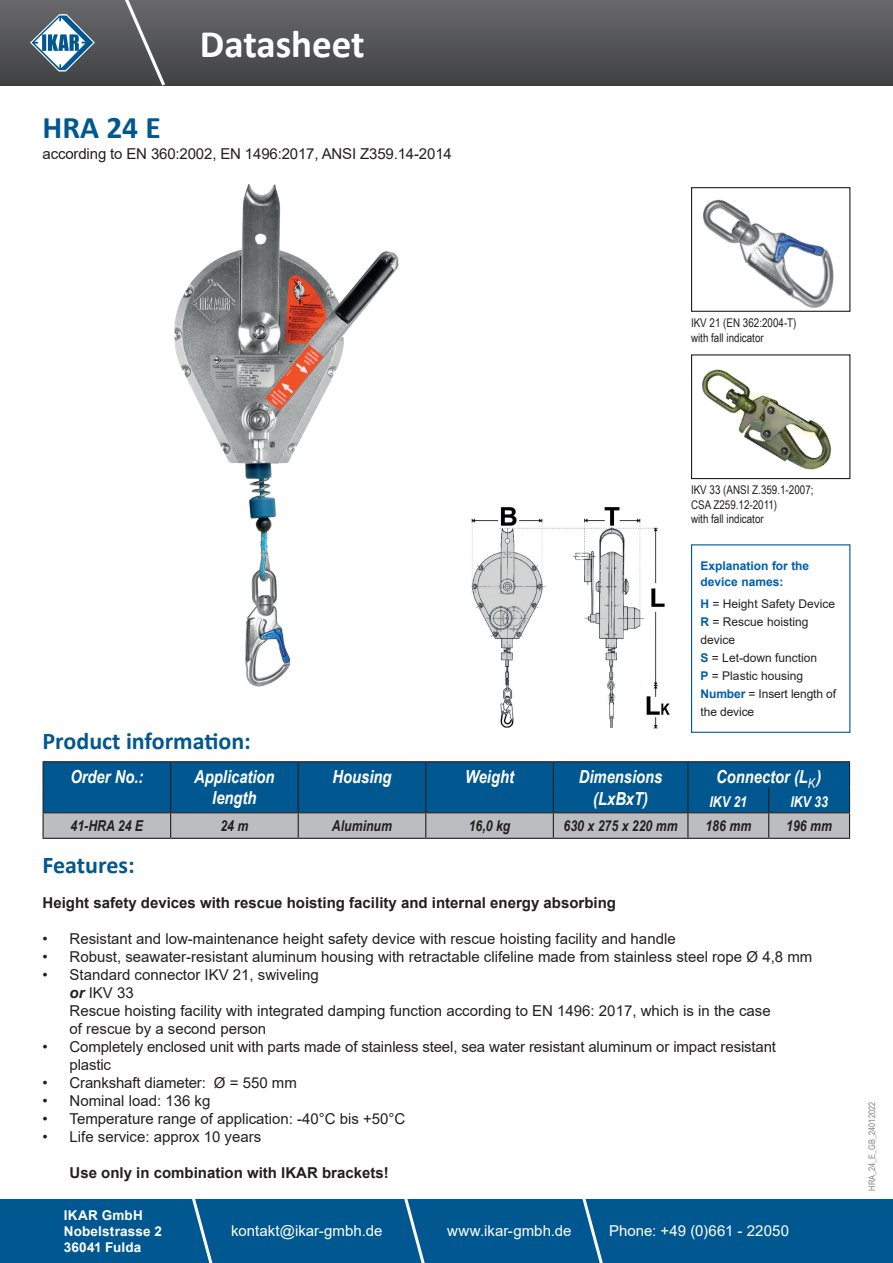
<style>
.page{position:relative;width:893px;height:1263px;background:#fff}
.page>*{position:absolute;margin:0;border:0;box-sizing:border-box;transform-origin:0 0}
.t1{font:700 39px "Calibri";color:#fff}
.t2{font:700 31.5px "Calibri";color:#015890}
.t3{font:700 24px "Calibri";color:#015890}
.t4{font:italic 700 18px/21px "Arial Narrow";color:#fff;text-align:center}
.t5{font:15px/18px "Arial";color:#231f20}
.t6{font:700 15px "Arial";color:#231f20}
.t7{font:15px "Arial";letter-spacing:.005em;color:#fff}
.t8{font:italic 700 15px "Arial Narrow";color:#231f20}
.t9{font:italic 700 15px "Arial Narrow";color:#fff}
.t10{font:700 13.5px/16.2px "Arial";letter-spacing:.015em;color:#fff}
.t11{font:12px/18px "Arial";color:#231f20}
.t12{font:12px/14.4px "Arial Narrow";color:#231f20}
.t13{font:700 12px/16.5px "Arial";color:#015dac}
.t14{font:9px "Arial Narrow";color:#808285}
.s1{font-weight:700;color:#015dac}
.s2{font-weight:700;font-style:italic}
</style>
<div class="page">
<img style="left:174px;top:184px;width:225px;height:503px">
<div style="left:0;top:0;width:893px;height:85px;background:linear-gradient(to bottom,#69696c,#404142)"></div>
<svg style="left:117px;top:0;width:51px;height:86px;background:#5f6061"></svg>
<svg style="left:30px;top:14px;width:65px;height:58px"></svg>
<div style="left:0;top:1199px;width:893px;height:64px;background:#015890"></div>
<svg style="left:192px;top:1199px;width:21px;height:64px"></svg>
<svg style="left:404px;top:1199px;width:21px;height:64px"></svg>
<svg style="left:582px;top:1199px;width:21px;height:64px"></svg>
<img style="left:702px;top:199px;width:132px;height:109px">
<div style="left:691px;top:187px;width:159px;height:125px;border:1px solid #231f20"></div>
<img style="left:701px;top:369px;width:131px;height:101px">
<div style="left:691px;top:354px;width:159px;height:125px;border:1px solid #231f20"></div>
<img style="left:471px;top:507px;width:199px;height:222px">
<div style="left:691px;top:544px;width:159px;height:189px;border:1px solid #015890"></div>
<hr style="left:43px;top:838px;width:128px;height:1px;background:#231f20">
<hr style="left:171px;top:838px;width:127px;height:1px;background:#231f20">
<hr style="left:298px;top:838px;width:128px;height:1px;background:#231f20">
<hr style="left:426px;top:838px;width:127px;height:1px;background:#231f20">
<hr style="left:553px;top:838px;width:135px;height:1px;background:#231f20">
<hr style="left:688px;top:838px;width:81px;height:1px;background:#231f20">
<hr style="left:769px;top:838px;width:81px;height:1px;background:#231f20">
<hr style="left:43px;top:761px;width:128px;height:1px;background:#231f20">
<hr style="left:171px;top:761px;width:127px;height:1px;background:#231f20">
<hr style="left:298px;top:761px;width:128px;height:1px;background:#231f20">
<hr style="left:426px;top:761px;width:127px;height:1px;background:#231f20">
<hr style="left:553px;top:761px;width:135px;height:1px;background:#231f20">
<hr style="left:688px;top:761px;width:81px;height:1px;background:#231f20">
<hr style="left:769px;top:761px;width:81px;height:1px;background:#231f20">
<svg style="left:43px;top:762px;width:807px;height:76px;background:#3d779c"></svg>
<hr style="left:43px;top:812px;width:128px;height:1px;background:#231f20">
<hr style="left:171px;top:812px;width:127px;height:1px;background:#231f20">
<hr style="left:298px;top:812px;width:128px;height:1px;background:#231f20">
<hr style="left:426px;top:812px;width:127px;height:1px;background:#231f20">
<hr style="left:553px;top:812px;width:135px;height:1px;background:#231f20">
<hr style="left:688px;top:812px;width:81px;height:1px;background:#231f20">
<hr style="left:769px;top:812px;width:81px;height:1px;background:#231f20">
<h1 class="t1" style="left:256px;top:17px;width:117px">enblatt</h1>
<h1 class="t1" style="left:200px;top:17px;width:166px">Datasheet</h1>
<h1 class="t1" style="left:346px;top:17px;width:27px">t</h1>
<h1 class="t1" style="left:346px;top:17px;width:27px">t</h1>
<h2 class="t2" style="left:43px;top:106px;width:120px">HRA 24 E</h2>
<p class="t5" style="left:43px;top:145px;width:411px">according to EN 360:2002, EN 1496:2017, ANSI Z359.14-2014</p>
<p class="t12" style="left:691px;top:315px;width:107px;line-height:15px">IKV 21 (EN 362:2004-T) with fall indicator</p>
<p class="t12" style="left:691px;top:482px;width:124px">IKV 33 (ANSI Z.359.1-2007;<br>CSA Z259.12-2011)<br>with fall indicator</p>
<h3 class="t3" style="left:43px;top:724px;width:210px">Product information:</h3>
<p class="t13" style="left:701px;top:557px;width:110px">Explanation for the device names:</p>
<p class="t11" style="left:701px;top:595px;width:137px"><span class="s1">H</span> = Height Safety Device<br><span class="s1">R</span> = Rescue hoisting device<br><span class="s1">S</span> = Let-down function<br><span class="s1">P</span> = Plastic housing<br><span class="s1">Number</span> = Insert length of the device</p>
<p class="t4" style="left:70px;top:766px;width:74px">Order No.:</p>
<p class="t4" style="left:194px;top:766px;width:82px">Application length</p>
<p class="t4" style="left:332px;top:766px;width:61px">Housing</p>
<p class="t4" style="left:465px;top:766px;width:50px">Weight</p>
<p class="t4" style="left:579px;top:765px;width:85px;line-height:21.6px">Dimensions (LxBxT)</p>
<p class="t4" style="left:716px;top:766px;width:107px">Connector (L<sub>K</sub>)</p>
<p class="t9" style="left:709px;top:790px;width:39px">IKV 21</p>
<p class="t9" style="left:790px;top:790px;width:39px">IKV 33</p>
<p class="t8" style="left:71px;top:814px;width:74px">41-HRA 24 E</p>
<p class="t8" style="left:220px;top:814px;width:30px">24 m</p>
<p class="t8" style="left:332px;top:814px;width:62px">Aluminum</p>
<p class="t8" style="left:469px;top:814px;width:43px">16,0 kg</p>
<p class="t8" style="left:564px;top:814px;width:116px">630 x 275 x 220 mm</p>
<p class="t8" style="left:705px;top:814px;width:47px">186 mm</p>
<p class="t8" style="left:786px;top:814px;width:47px">196 mm</p>
<h3 class="t3" style="left:43px;top:848px;width:94px">Features:</h3>
<p class="t6" style="left:43px;top:892px;width:575px">Height safety devices with rescue hoisting facility and internal energy absorbing</p>
<p class="t5" style="left:43px;top:930px;width:635px">• Resistant and low-maintenance height safety device with rescue hoisting facility and handle</p>
<p class="t5" style="left:43px;top:948px;width:771px">• Robust, seawater-resistant aluminum housing with retractable clifeline made from stainless steel rope Ø 4,8 mm</p>
<p class="t5" style="left:70px;top:966px;width:703px;text-indent:-27px">• Standard connector IKV 21, swiveling<br><span class="s2">or</span> IKV 33<br>Rescue hoisting facility with integrated damping function according to EN 1496: 2017, which is in the case of rescue by a second person</p>
<p class="t5" style="left:70px;top:1038px;width:708px;text-indent:-27px">• Completely enclosed unit with parts made of stainless steel, sea water resistant aluminum or impact resistant plastic</p>
<p class="t5" style="left:43px;top:1074px;width:256px">• Crankshaft diameter: Ø = 550 mm</p>
<p class="t5" style="left:43px;top:1092px;width:169px">• Nominal load: 136 kg</p>
<p class="t5" style="left:43px;top:1110px;width:364px">• Temperature range of application: -40°C bis +50°C</p>
<p class="t5" style="left:43px;top:1128px;width:220px">• Life service: approx 10 years</p>
<p class="t6" style="left:70px;top:1162px;width:321px">Use only in combination with IKAR brackets!</p>
<p class="t10" style="left:64px;top:1207px;width:100px">IKAR GmbH<br>Nobelstrasse 2<br>36041 Fulda</p>
<p class="t7" style="left:231px;top:1220px;width:153px">kontakt@ikar-gmbh.de</p>
<p class="t7" style="left:447px;top:1220px;width:126px">www.ikar-gmbh.de</p>
<p class="t7" style="left:609px;top:1220px;width:181px">Phone: +49 (0)661 - 22050</p>
<p class="t7" style="left:609px;top:1220px;width:158px">Tel: +49 (0)661 - 22050</p>
<p class="t14" style="left:865px;top:1191px;width:90px;rotate:-90deg">HRA_24_E_GB_24012022</p>
</div>
